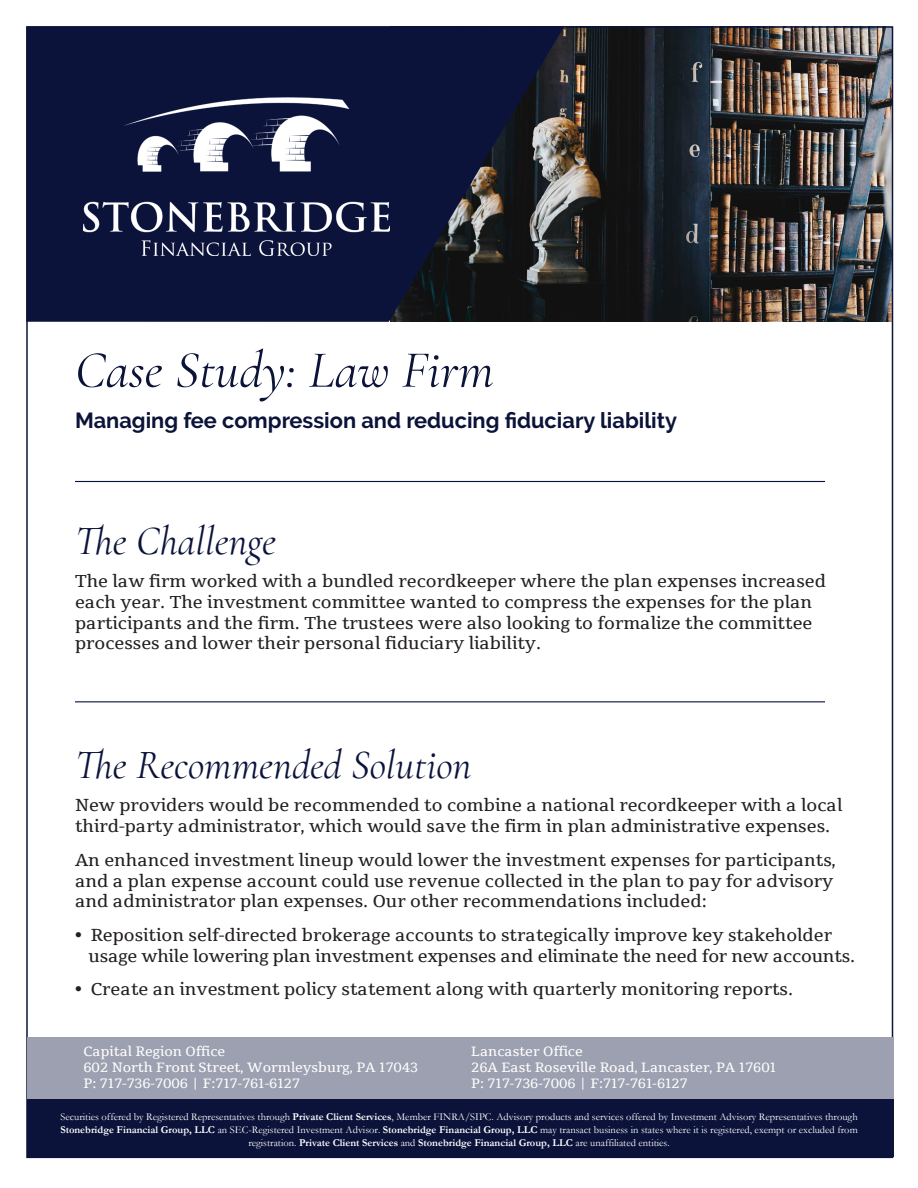
<style>
.page{position:relative;width:918px;height:1188px;background:#fff}
.page>*{position:absolute;margin:0;border:0;box-sizing:border-box;transform-origin:0 0}
.t1{font:italic 52.65px "Cormorant Garamond";color:#0b1339}
.t2{font:italic 40.5px "Cormorant Garamond";color:#0b133a}
.t3{font:700 21.75px "Raleway";color:#0b1339}
.t4{font:17.25px/20.7px "Tienne";color:#231f20}
.t5{font:13.5px/16.2px "Tienne";color:#fff}
.t6{font:10.5px/13.2px "Garamond";color:#fff;text-align:center}
.s1{font-weight:700}
</style>
<div class="page">
<img style="left:564px;top:29px;width:326px;height:293px">
<div style="left:27px;top:1037px;width:866px;height:120px;background:#0b133a"></div>
<div style="left:27px;top:1037px;width:866px;height:62px;background:#9da0b0"></div>
<svg style="left:26px;top:26px;width:538px;height:296px;background:#141b38"></svg>
<img style="left:84px;top:92px;width:306px;height:164px">
<hr style="left:75px;top:481px;width:750px;height:1px;background:#0b133a">
<hr style="left:75px;top:701px;width:750px;height:1px;background:#0b133a">
<h1 class="t1" style="left:75px;top:339px;width:420px">Case Study: Law Firm</h1>
<p class="t3" style="left:75px;top:408px;width:604px">Managing fee compression and reducing fiduciary liability</p>
<h2 class="t2" style="left:75px;top:517px;width:202px">The Challenge</h2>
<p class="t4" style="left:75px;top:572px;width:753px">The law firm worked with a bundled recordkeeper where the plan expenses increased each year. The investment committee wanted to compress the expenses for the plan participants and the firm. The trustees were also looking to formalize the committee processes and lower their personal fiduciary liability.</p>
<h2 class="t2" style="left:75px;top:741px;width:398px">The Recommended Solution</h2>
<p class="t4" style="left:75px;top:796px;width:769px">New providers would be recommended to combine a national recordkeeper with a local third-party administrator, which would save the firm in plan administrative expenses.</p>
<p class="t4" style="left:75px;top:850px;width:762px">An enhanced investment lineup would lower the investment expenses for participants, and a plan expense account could use revenue collected in the plan to pay for advisory and administrator plan expenses. Our other recommendations included:</p>
<p class="t4" style="left:88px;top:925px;width:768px;text-indent:-13px">● Reposition self-directed brokerage accounts to strategically improve key stakeholder usage while lowering plan investment expenses and eliminate the need for new accounts.</p>
<p class="t4" style="left:75px;top:980px;width:720px">● Create an investment policy statement along with quarterly monitoring reports.</p>
<p class="t5" style="left:84px;top:1043px;width:336px">Capital Region Office<br>602 North Front Street, Wormleysburg, PA 17043<br>P: 717-736-7006 | F:717-761-6127</p>
<p class="t5" style="left:471px;top:1044px;width:307px">Lancaster Office<br>26A East Roseville Road, Lancaster, PA 17601<br>P: 717-736-7006 | F:717-761-6127</p>
<p class="t6" style="left:60px;top:1110px;width:799px">Securities offered by Registered Representatives through <span class="s1">Private Client Services</span>, Member FINRA/SIPC. Advisory products and services offered by Investment Advisory Representatives through<br><span class="s1">Stonebridge Financial Group, LLC</span> an SEC-Registered Investment Advisor. <span class="s1">Stonebridge Financial Group, LLC</span> may transact business in states where it is registered, exempt or excluded from registration. <span class="s1">Private Client Services</span> and <span class="s1">Stonebridge Financial Group, LLC</span> are unaffiliated entities.</p>
</div>
